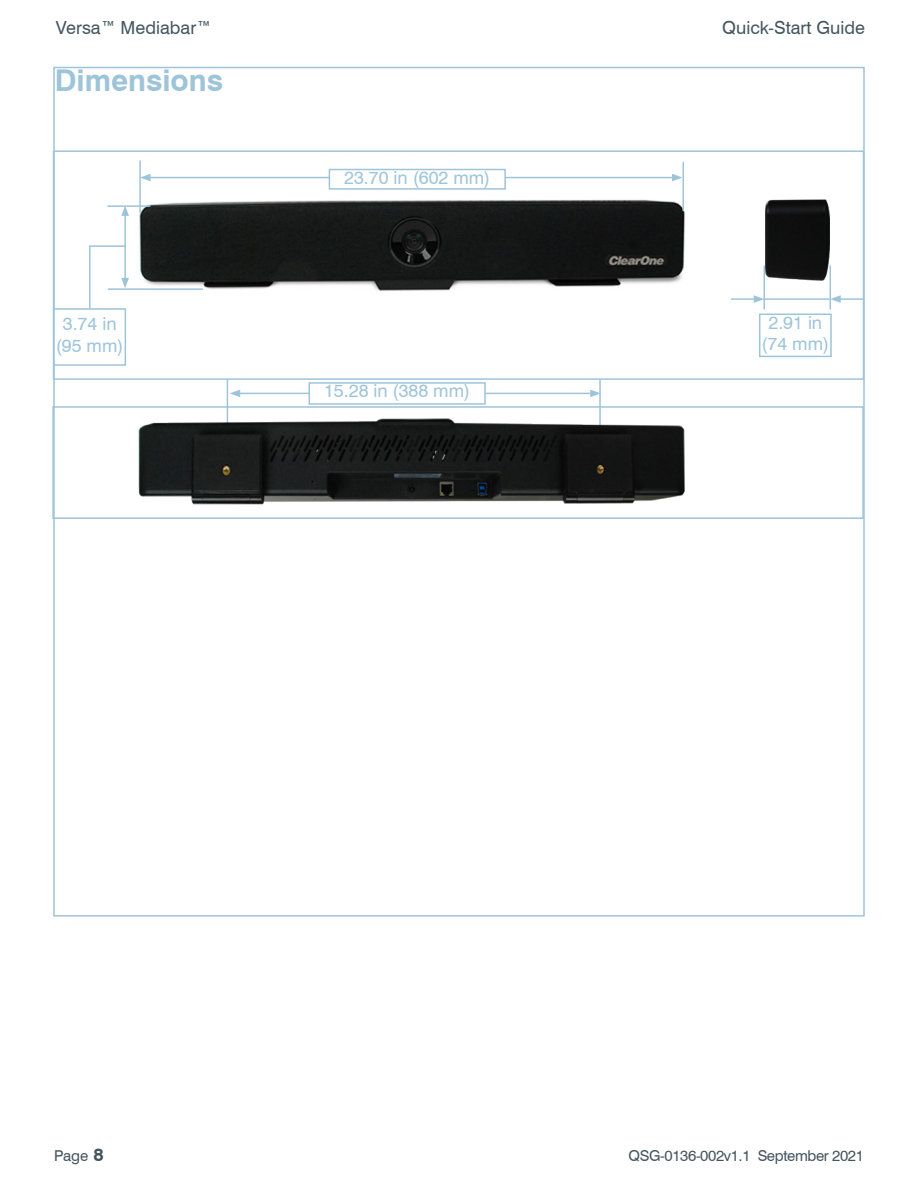
<style>
.page{position:relative;width:918px;height:1188px;background:#fff}
.page>*{position:absolute;margin:0;border:0;box-sizing:border-box;transform-origin:0 0}
.Parag_Heading_Lvl_1{font:700 30px "Swiss 721 BT";color:#9ec4da}
.t1{font:18px/21.6px "Swiss 721 BT";color:#9ec4da;text-align:center}
.t2{font:18px "Swiss 721 BT";color:#45555f}
.t3{font:15px "Swiss 721 BT";letter-spacing:-.025em;color:#45555f}
.s1{font-weight:700;font-size:18px}
</style>
<div class="page">
<img style="left:107px;top:168px;width:725px;height:190px">
<div style="left:53px;top:150px;width:811px;height:230px;border:2px solid #9ec4da"></div>
<hr style="left:108px;top:288px;width:95px;height:2px;background:#9ec4da">
<hr style="left:107px;top:205px;width:43px;height:2px;background:#9ec4da">
<hr style="left:148px;top:177px;width:526px;height:1px;background:#9ec4da">
<svg style="left:672px;top:174px;width:10px;height:7px"></svg>
<svg style="left:141px;top:174px;width:10px;height:7px"></svg>
<hr style="left:238px;top:393px;width:355px;height:1px;background:#9ec4da">
<svg style="left:590px;top:390px;width:9px;height:7px"></svg>
<svg style="left:230px;top:390px;width:10px;height:7px"></svg>
<hr style="left:124px;top:214px;width:2px;height:66px;background:#9ec4da">
<svg style="left:121px;top:278px;width:8px;height:10px"></svg>
<svg style="left:121px;top:205px;width:8px;height:11px"></svg>
<hr style="left:139px;top:160px;width:2px;height:53px;background:#9ec4da">
<hr style="left:682px;top:162px;width:2px;height:49px;background:#9ec4da">
<hr style="left:227px;top:379px;width:1px;height:66px;background:#9ec4da">
<hr style="left:599px;top:379px;width:2px;height:70px;background:#9ec4da">
<hr style="left:830px;top:266px;width:1px;height:44px;background:#9ec4da">
<hr style="left:764px;top:266px;width:1px;height:44px;background:#9ec4da">
<div style="left:759px;top:314px;width:73px;height:43px;border:2px solid #9ec4da"></div>
<hr style="left:838px;top:298px;width:26px;height:2px;background:#9ec4da">
<svg style="left:831px;top:295px;width:10px;height:8px"></svg>
<hr style="left:731px;top:298px;width:25px;height:2px;background:#9ec4da">
<svg style="left:754px;top:295px;width:10px;height:8px"></svg>
<div style="left:329px;top:170px;width:176px;height:19px;background:#fff"></div>
<div style="left:329px;top:169px;width:177px;height:21px;border:2px solid #9ec4da"></div>
<div style="left:309px;top:383px;width:176px;height:21px;background:#fff"></div>
<div style="left:309px;top:382px;width:177px;height:23px;border:2px solid #9ec4da"></div>
<div style="left:54px;top:309px;width:71px;height:56px;background:#fff"></div>
<div style="left:53px;top:308px;width:73px;height:58px;border:2px solid #9ec4da"></div>
<hr style="left:764px;top:298px;width:66px;height:2px;background:#9ec4da">
<hr style="left:89px;top:246px;width:2px;height:63px;background:#9ec4da">
<hr style="left:89px;top:245px;width:36px;height:2px;background:#9ec4da">
<img style="left:138px;top:409px;width:547px;height:96px">
<div style="left:52px;top:406px;width:812px;height:113px;border:2px solid #9ec4da"></div>
<p class="t2" style="left:56px;top:17px;width:157px">Versa™ Mediabar™</p>
<p class="Parag_Heading_Lvl_1" style="left:55px;top:62px;width:170px">Dimensions</p>
<p class="t1" style="left:56px;top:313px;width:69px">3.74 in (95 mm)</p>
<p class="t1" style="left:344px;top:167px;width:148px">23.70 in (602 mm)</p>
<p class="t1" style="left:324px;top:380px;width:148px">15.28 in (388 mm)</p>
<p class="t2" style="left:722px;top:17px;width:144px">Quick-Start Guide</p>
<p class="t1" style="left:762px;top:311px;width:69px">2.91 in (74 mm)</p>
<p class="t3" style="left:54px;top:1146px;width:51px">Page <span class="s1">8</span></p>
<p class="t3" style="left:629px;top:1146px;width:237px">QSG-0136-002v1.1 September 2021</p>
</div>
